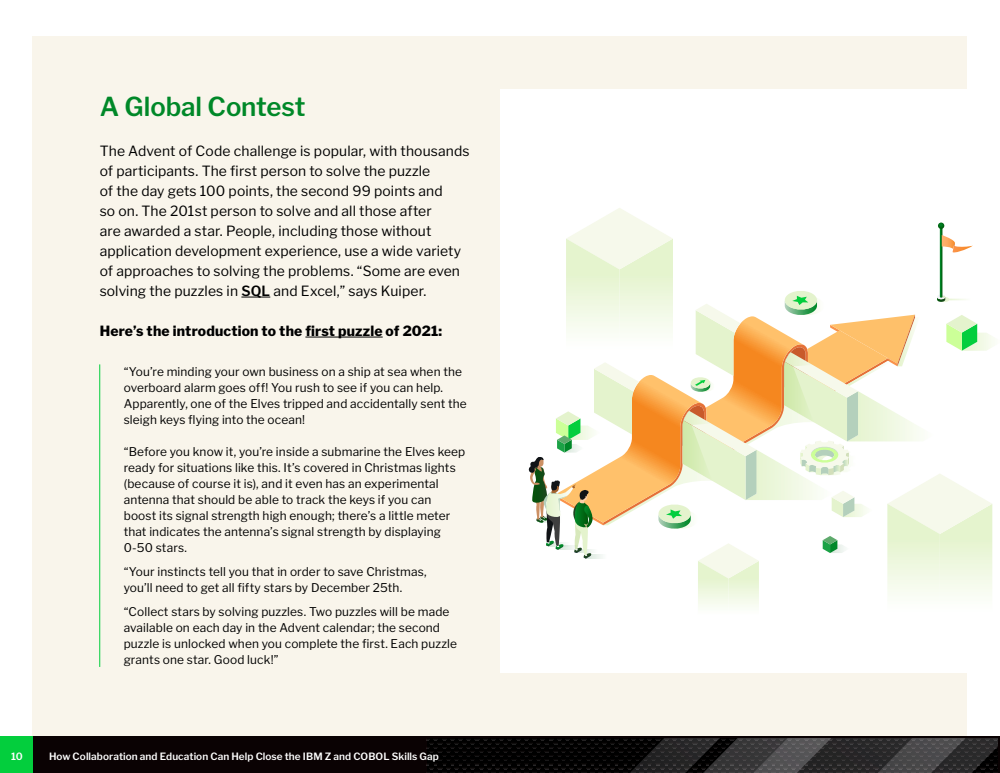
<style>
.page{position:relative;width:1000px;height:773px;background:#fff}
.page>*{position:absolute;margin:0;border:0;box-sizing:border-box;transform-origin:0 0}
.Subhead{font:600 26px "Libre Franklin";letter-spacing:-.005em;color:#008828}
.Body_Copy_copy{font:14px/20px "Libre Franklin";letter-spacing:.01em;color:#000}
.Body_Copy_copy-2{font:800 14px "Libre Franklin";letter-spacing:.015em;color:#000}
.Body_copy_indent{font:12px/16px "Libre Franklin";letter-spacing:.01em;color:#000}
.t1{font:600 10px "Libre Franklin";letter-spacing:.01em;color:#fff}
.s1{font-weight:600}
</style>
<div class="page">
<div style="left:33px;top:36px;width:934px;height:701px;background:#f9f5eb"></div>
<svg style="left:241px;top:297px;width:29px;height:1px"></svg>
<hr style="left:305px;top:337px;width:78px;height:1px;background:#000">
<hr style="left:99px;top:364px;width:1px;height:303px;background:#03ce3d">
<div style="left:33px;top:737px;width:967px;height:36px;background:#0a0203"></div>
<div style="left:0;top:737px;width:33px;height:36px;background:#03ce3d"></div>
<div style="left:500px;top:90px;width:500px;height:583px;background:#fff"></div>
<svg style="left:528px;top:208px;width:467px;height:399px"></svg>
<svg style="left:427px;top:739px;width:571px;height:34px"></svg>
<p class="Subhead" style="left:100px;top:91px;width:207px">A Global Contest</p>
<p class="Body_Copy_copy" style="left:100px;top:141px;width:372px">The Advent of Code challenge is popular, with thousands of participants. The first person to solve the puzzle<br>of the day gets 100 points, the second 99 points and<br>so on. The 201st person to solve and all those after<br>are awarded a star. People, including those without application development experience, use a wide variety of approaches to solving the problems. “Some are even solving the puzzles in <span class="s1">SQL</span> and Excel,” says Kuiper.</p>
<p class="Body_Copy_copy-2" style="left:100px;top:323px;width:344px">Here’s the introduction to the first puzzle of 2021:</p>
<p class="Body_copy_indent" style="left:124px;top:364px;width:344px">“You’re minding your own business on a ship at sea when the overboard alarm goes off! You rush to see if you can help.<br>Apparently, one of the Elves tripped and accidentally sent the sleigh keys flying into the ocean!</p>
<p class="Body_copy_indent" style="left:124px;top:444px;width:343px">“Before you know it, you’re inside a submarine the Elves keep ready for situations like this. It’s covered in Christmas lights (because of course it is), and it even has an experimental antenna that should be able to track the keys if you can boost its signal strength high enough; there’s a little meter that indicates the antenna’s signal strength by displaying 0-50 stars.</p>
<p class="Body_copy_indent" style="left:124px;top:564px;width:305px">“Your instincts tell you that in order to save Christmas, you’ll need to get all fifty stars by December 25th.</p>
<p class="Body_copy_indent" style="left:124px;top:604px;width:335px">“Collect stars by solving puzzles. Two puzzles will be made available on each day in the Advent calendar; the second puzzle is unlocked when you complete the first. Each puzzle grants one star. Good luck!”</p>
<p class="t1" style="left:11px;top:750px;width:13px">10</p>
<p class="t1" style="left:49px;top:750px;width:392px">How Collaboration and Education Can Help Close the IBM Z and COBOL Skills Gap</p>
<p class="t1" style="left:73px;top:750px;width:392px">Open Source Bolsters Power Systems M d rnization and Hybrid Cloud Str tegies</p>
</div>
